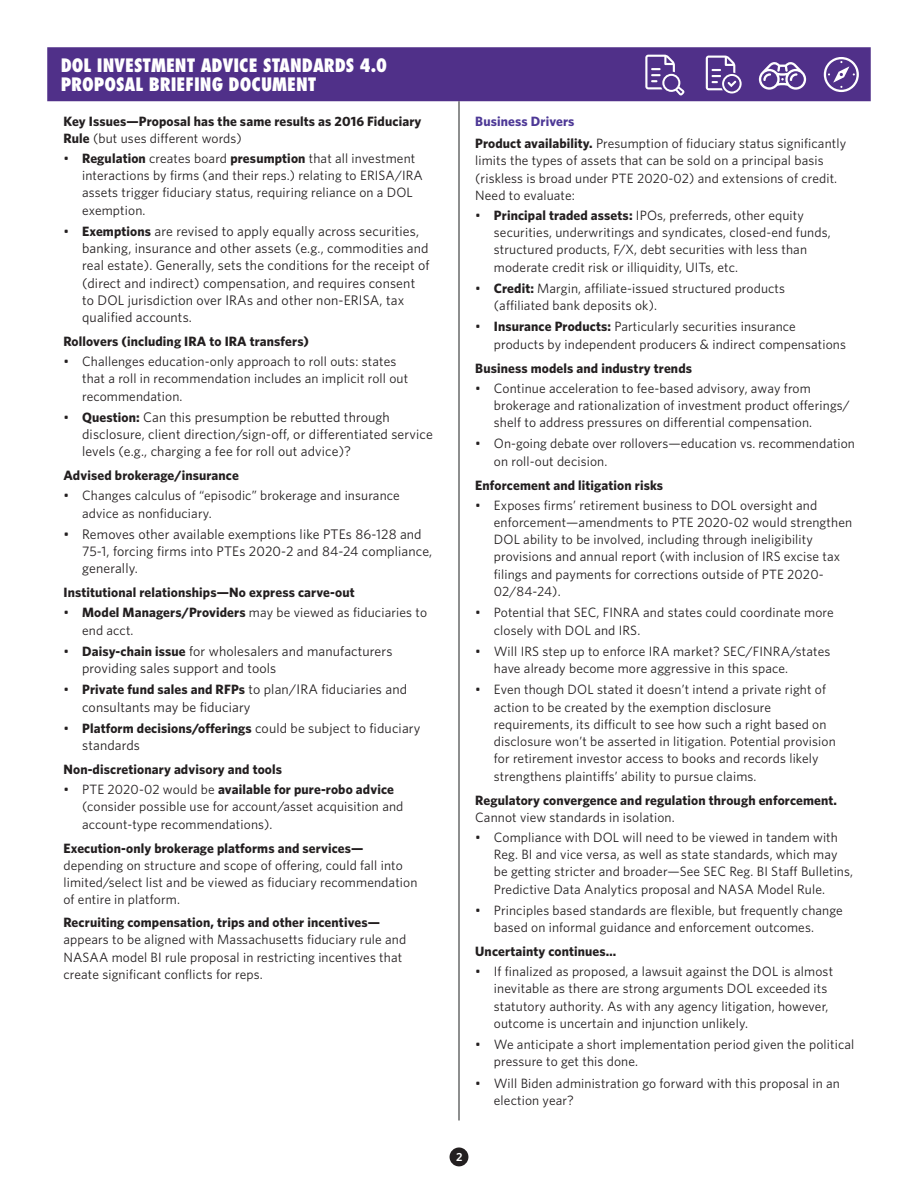
<style>
.page{position:relative;width:918px;height:1188px;background:#fff}
.page>*{position:absolute;margin:0;border:0;box-sizing:border-box;transform-origin:0 0}
.Table_text_-_header{font:800 condensed 18px/19.5px "Futura Std";color:#fff}
.t1{font:13.8px/17.2px "Whitney";letter-spacing:.01em;color:#231f20}
.Table_text_-_Body{font:13.5px/17.2px "Whitney";letter-spacing:.01em;color:#231f20}
.Table_text_-_Body-2{font:700 13.5px/17.2px "Whitney";letter-spacing:.01em;color:#231f20}
.Table_text_-_Body-3{font:700 13.5px "Whitney";letter-spacing:.01em;color:#4d3896}
.page_header-LEFT{font:600 11.85px "Whitney";color:#fff}
.s1{font-weight:400}
.s2{font-weight:700}
.s3{font-size:13.5px}
.s4{font-weight:700;font-size:13.5px}
.s5{font-weight:400;font-size:13.8px}
</style>
<div class="page">
<div style="left:47px;top:47px;width:824px;height:54px;background:#503089"></div>
<hr style="left:459px;top:101px;width:1px;height:1019px;background:#1d1e1f">
<svg style="left:645px;top:55px;width:39px;height:40px"></svg>
<svg style="left:706px;top:56px;width:36px;height:37px"></svg>
<svg style="left:759px;top:62px;width:47px;height:28px"></svg>
<svg style="left:824px;top:57px;width:35px;height:35px"></svg>
<div style="left:450px;top:1148px;width:18px;height:18px;background:#231f20;border-radius:50%"></div>
<p class="Table_text_-_header" style="left:61px;top:55px;width:328px">DOL INVESTMENT ADVICE STANDARDS 4.0<br>PROPOSAL BRIEFING DOCUMENT</p>
<p class="Table_text_-_Body-2" style="left:63px;top:112px;width:360px">Key Issues—Proposal has the same results as 2016 Fiduciary<br>Rule <span class="s1">(but uses different words)</span></p>
<p class="Table_text_-_Body" style="left:82px;top:149px;width:342px;text-indent:-19px">• <span class="s2">Regulation</span> creates board <span class="s2">presumption</span> that all investment interactions by firms (and their reps.) relating to ERISA/IRA assets trigger fiduciary status, requiring reliance on a DOL exemption.</p>
<p class="t1" style="left:82px;top:222px;width:349px;text-indent:-19px"><span class="s3">•</span> <span class="s4">Exemptions</span> are revised to apply equally across securities, banking, insurance and other assets (e.g., commodities and real estate). Generally, sets the conditions for the receipt of (direct and indirect) compensation, and requires consent to DOL jurisdiction over IRAs and other non-ERISA, tax qualified accounts.</p>
<p class="Table_text_-_Body-2" style="left:63px;top:332px;width:247px">Rollovers (including IRA to IRA transfers)</p>
<p class="Table_text_-_Body" style="left:82px;top:352px;width:328px;text-indent:-19px">• Challenges education-only approach to roll outs: states that a roll in recommendation includes an implicit roll out recommendation.</p>
<p class="t1" style="left:82px;top:408px;width:352px;text-indent:-19px"><span class="s3">•</span> <span class="s4">Question:</span> Can this presumption be rebutted through disclosure, client direction/sign-off, or differentiated service levels (e.g., charging a fee for roll out advice)?</p>
<p class="Table_text_-_Body-2" style="left:63px;top:467px;width:177px">Advised brokerage/insurance</p>
<p class="Table_text_-_Body" style="left:82px;top:487px;width:319px;text-indent:-19px">• Changes calculus of “episodic” brokerage and insurance advice as nonfiduciary.</p>
<p class="t1" style="left:82px;top:525px;width:352px;text-indent:-19px">• Removes other available exemptions like PTEs 86-128 and<br>75-1, forcing firms into PTEs 2020-2 and 84-24 compliance, generally.</p>
<p class="Table_text_-_Body-2" style="left:63px;top:584px;width:293px">Institutional relationships—No express carve-out</p>
<p class="Table_text_-_Body" style="left:82px;top:604px;width:346px;text-indent:-19px">• <span class="s2">Model Managers/Providers</span> may be viewed as fiduciaries to end acct.</p>
<p class="t1" style="left:82px;top:642px;width:312px;text-indent:-19px"><span class="s3">•</span> <span class="s4">Daisy-chain issue</span> for wholesalers and manufacturers providing sales support and tools</p>
<p class="t1" style="left:82px;top:681px;width:326px;text-indent:-19px"><span class="s3">•</span> <span class="s4">Private fund sales and RFPs</span> to plan/IRA fiduciaries and consultants may be fiduciary</p>
<p class="Table_text_-_Body-2" style="left:63px;top:719px;width:359px"><span class="s1">•</span> Platform decisions/offerings <span class="s5">could be subject to fiduciary</span></p>
<p class="t1" style="left:82px;top:736px;width:59px">standards</p>
<p class="Table_text_-_Body-2" style="left:63px;top:761px;width:220px">Non-discretionary advisory and tools</p>
<p class="Table_text_-_Body" style="left:82px;top:780px;width:323px;text-indent:-19px">• PTE 2020-02 would be <span class="s2">available for pure-robo advice </span>(consider possible use for account/asset acquisition and account-type recommendations).</p>
<p class="Table_text_-_Body" style="left:63px;top:839px;width:356px"><span class="s2">Execution-only brokerage platforms and services— </span>depending on structure and scope of offering, could fall into limited/select list and be viewed as fiduciary recommendation of entire in platform.</p>
<p class="Table_text_-_Body" style="left:63px;top:913px;width:344px"><span class="s2">Recruiting compensation, trips and other incentives— </span>appears to be aligned with Massachusetts fiduciary rule and NASAA model BI rule proposal in restricting incentives that create significant conflicts for reps.</p>
<p class="Table_text_-_Body-3" style="left:475px;top:112px;width:101px">Business Drivers</p>
<p class="Table_text_-_Body" style="left:475px;top:135px;width:373px"><span class="s2">Product availability.</span> Presumption of fiduciary status significantly limits the types of assets that can be sold on a principal basis (riskless is broad under PTE 2020-02) and extensions of credit.<br>Need to evaluate:</p>
<p class="Table_text_-_Body" style="left:494px;top:206px;width:338px;text-indent:-19px">• <span class="s2">Principal traded assets:</span> IPOs, preferreds, other equity securities, underwritings and syndicates, closed-end funds, structured products, F/X, debt securities with less than moderate credit risk or illiquidity, UITs, etc.</p>
<p class="Table_text_-_Body" style="left:494px;top:279px;width:293px;text-indent:-19px">• <span class="s2">Credit:</span> Margin, affiliate-issued structured products (affiliated bank deposits ok).</p>
<p class="Table_text_-_Body" style="left:494px;top:318px;width:354px;text-indent:-19px">• <span class="s2">Insurance Products:</span> Particularly securities insurance products by independent producers &amp; indirect compensations</p>
<p class="Table_text_-_Body-2" style="left:475px;top:359px;width:218px">Business models and industry trends</p>
<p class="Table_text_-_Body" style="left:494px;top:379px;width:358px;text-indent:-19px">• Continue acceleration to fee-based advisory, away from brokerage and rationalization of investment product offerings/ shelf to address pressures on differential compensation.</p>
<p class="Table_text_-_Body" style="left:494px;top:435px;width:363px;text-indent:-19px">• On-going debate over rollovers—education vs. recommendation on roll-out decision.</p>
<p class="Table_text_-_Body-2" style="left:475px;top:476px;width:190px">Enforcement and litigation risks</p>
<p class="Table_text_-_Body" style="left:494px;top:496px;width:360px;text-indent:-19px">• Exposes firms’ retirement business to DOL oversight and enforcement—amendments to PTE 2020-02 would strengthen DOL ability to be involved, including through ineligibility provisions and annual report (with inclusion of IRS excise tax filings and payments for corrections outside of PTE 2020- 02/84-24).</p>
<p class="Table_text_-_Body" style="left:494px;top:604px;width:341px;text-indent:-19px">• Potential that SEC, FINRA and states could coordinate more closely with DOL and IRS.</p>
<p class="Table_text_-_Body" style="left:494px;top:642px;width:338px;text-indent:-19px">• Will IRS step up to enforce IRA market? SEC/FINRA/states have already become more aggressive in this space.</p>
<p class="Table_text_-_Body" style="left:494px;top:681px;width:343px;text-indent:-19px">• Even though DOL stated it doesn’t intend a private right of action to be created by the exemption disclosure requirements, its difficult to see how such a right based on disclosure won’t be asserted in litigation. Potential provision for retirement investor access to books and records likely strengthens plaintiffs’ ability to pursue claims.</p>
<p class="Table_text_-_Body-2" style="left:475px;top:791px;width:363px">Regulatory convergence and regulation through enforcement.<br><span class="s1">Cannot view standards in isolation.</span></p>
<p class="Table_text_-_Body" style="left:494px;top:828px;width:361px;text-indent:-19px">• Compliance with DOL will need to be viewed in tandem with Reg. BI and vice versa, as well as state standards, which may be getting stricter and broader—See SEC Reg. BI Staff Bulletins, Predictive Data Analytics proposal and NASA Model Rule.</p>
<p class="Table_text_-_Body" style="left:494px;top:901px;width:351px;text-indent:-19px">• Principles based standards are flexible, but frequently change based on informal guidance and enforcement outcomes.</p>
<p class="Table_text_-_Body-2" style="left:475px;top:942px;width:143px">Uncertainty continues…</p>
<p class="Table_text_-_Body" style="left:494px;top:962px;width:341px;text-indent:-19px">• If finalized as proposed, a lawsuit against the DOL is almost inevitable as there are strong arguments DOL exceeded its statutory authority. As with any agency litigation, however, outcome is uncertain and injunction unlikely.</p>
<p class="Table_text_-_Body" style="left:494px;top:1035px;width:362px;text-indent:-19px">• We anticipate a short implementation period given the political pressure to get this done.</p>
<p class="Table_text_-_Body" style="left:494px;top:1074px;width:348px;text-indent:-19px">• Will Biden administration go forward with this proposal in an election year?</p>
<p class="page_header-LEFT" style="left:456px;top:1149px;width:8px">2</p>
</div>
